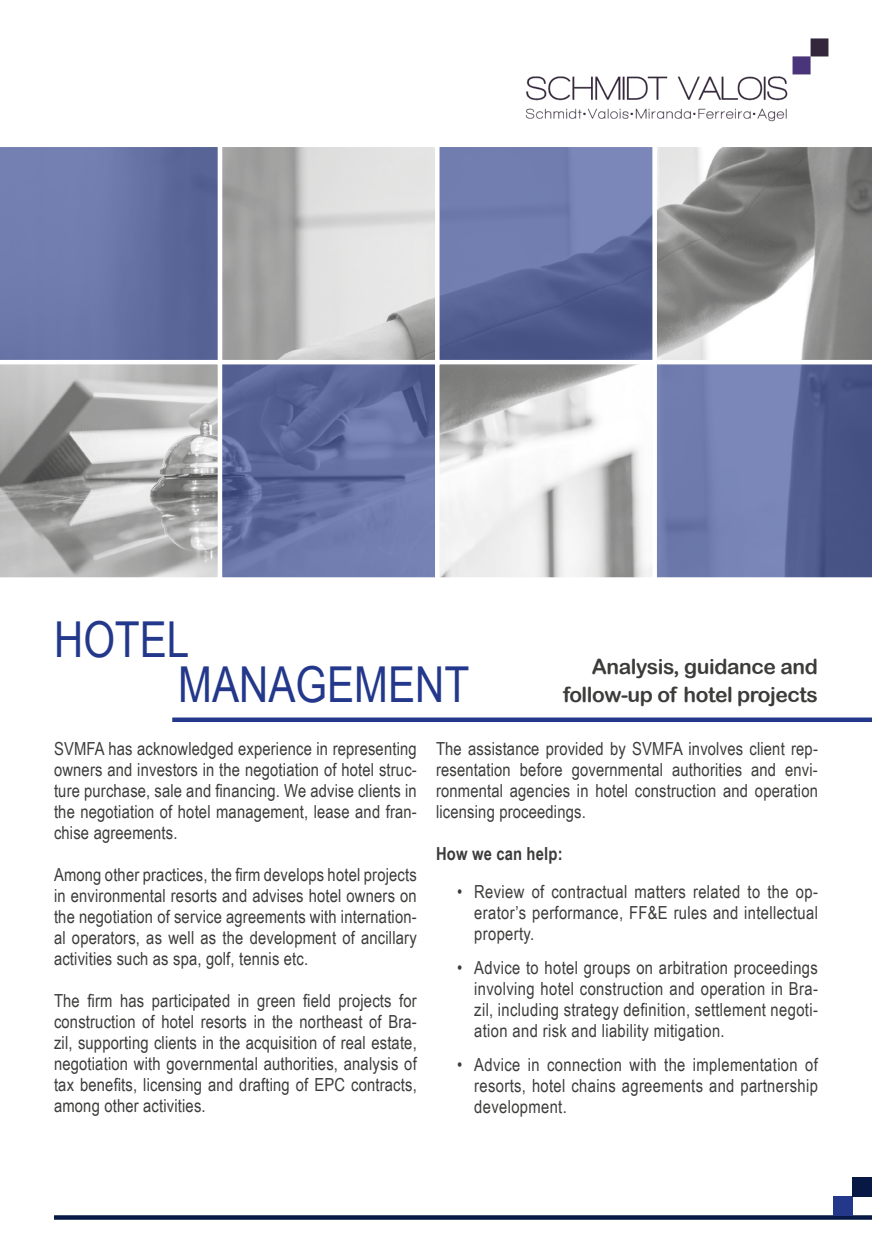
<style>
.page{position:relative;width:872px;height:1242px;background:#fff}
.page>*{position:absolute;margin:0;border:0;box-sizing:border-box;transform-origin:0 0}
.t1{font:49.5px "Arial Narrow";color:#23388b}
.t2{font:21px "Arial Rounded MT Bold";letter-spacing:-.02em;color:#3c3c3b}
.t3{font:18px/21px "Arial Narrow";letter-spacing:.01em;color:#3c3c3b;text-align:justify}
.t4{font:700 18px "Arial Narrow";letter-spacing:.01em;color:#3c3c3b}
</style>
<div class="page">
<img style="left:525px;top:38px;width:304px;height:84px">
<div style="left:172px;top:717px;width:700px;height:5px;background:#23388b"></div>
<svg style="left:54px;top:1215px;width:818px;height:4px;background:#16264f"></svg>
<div style="left:834px;top:1196px;width:19px;height:19px;background:#23388b"></div>
<div style="left:853px;top:1177px;width:19px;height:19px;background:#071844"></div>
<img style="left:223px;top:148px;width:429px;height:429px">
<svg style="left:657px;top:147px;width:215px;height:213px;background:#9a9a99"></svg>
<div style="left:218px;top:143px;width:221px;height:221px;border:4px solid #fff"></div>
<svg style="left:657px;top:364px;width:215px;height:214px;background:#6672a3"></svg>
<svg style="left:222px;top:360px;width:213px;height:218px;background:#6673a3"></svg>
<svg style="left:435px;top:143px;width:218px;height:217px;background:#6975a5"></svg>
<svg style="left:0;top:143px;width:222px;height:217px;background:#6975a6"></svg>
<svg style="left:0;top:360px;width:222px;height:218px;background:#b2b2b1"></svg>
<h1 class="t1" style="left:54px;top:603px;width:137px">HOTEL</h1>
<h1 class="t1" style="left:178px;top:648px;width:292px">MANAGEMENT</h1>
<p class="t2" style="left:592px;top:653px;width:227px">Analysis, guidance and</p>
<p class="t2" style="left:563px;top:682px;width:256px">follow-up of hotel projects</p>
<p class="t3" style="left:54px;top:737px;width:364px">SVMFA has acknowledged experience in representing owners and investors in the negotiation of hotel struc&shy;ture purchase, sale and financing. We advise clients in the negotiation of hotel management, lease and fran&shy;chise agreements.</p>
<p class="t3" style="left:54px;top:863px;width:364px">Among other practices, the firm develops hotel projects in environmental resorts and advises hotel owners on the negotiation of service agreements with internation&shy;al operators, as well as the development of ancillary activities such as spa, golf, tennis etc.</p>
<p class="t3" style="left:54px;top:990px;width:364px">The firm has participated in green field projects for construction of hotel resorts in the northeast of Bra&shy;zil, supporting clients in the acquisition of real estate, negotiation with governmental authorities, analysis of tax benefits, licensing and drafting of EPC contracts, among other activities.</p>
<p class="t3" style="left:436px;top:738px;width:383px">The assistance provided by SVMFA involves client rep&shy;resentation before governmental authorities and envi&shy;ronmental agencies in hotel construction and operation licensing proceedings.</p>
<p class="t4" style="left:436px;top:840px;width:128px">How we can help:</p>
<p class="t3" style="left:474px;top:881px;width:345px;text-indent:-17px">• Review of contractual matters related to the op&shy;erator’s performance, FF&amp;E rules and intellectual property.</p>
<p class="t3" style="left:474px;top:956px;width:345px;text-indent:-17px">• Advice to hotel groups on arbitration proceedings involving hotel construction and operation in Bra&shy;zil, including strategy definition, settlement negoti&shy;ation and risk and liability mitigation.</p>
<p class="t3" style="left:474px;top:1053px;width:345px;text-indent:-17px">• Advice in connection with the implementation of resorts, hotel chains agreements and partnership development.</p>
</div>
